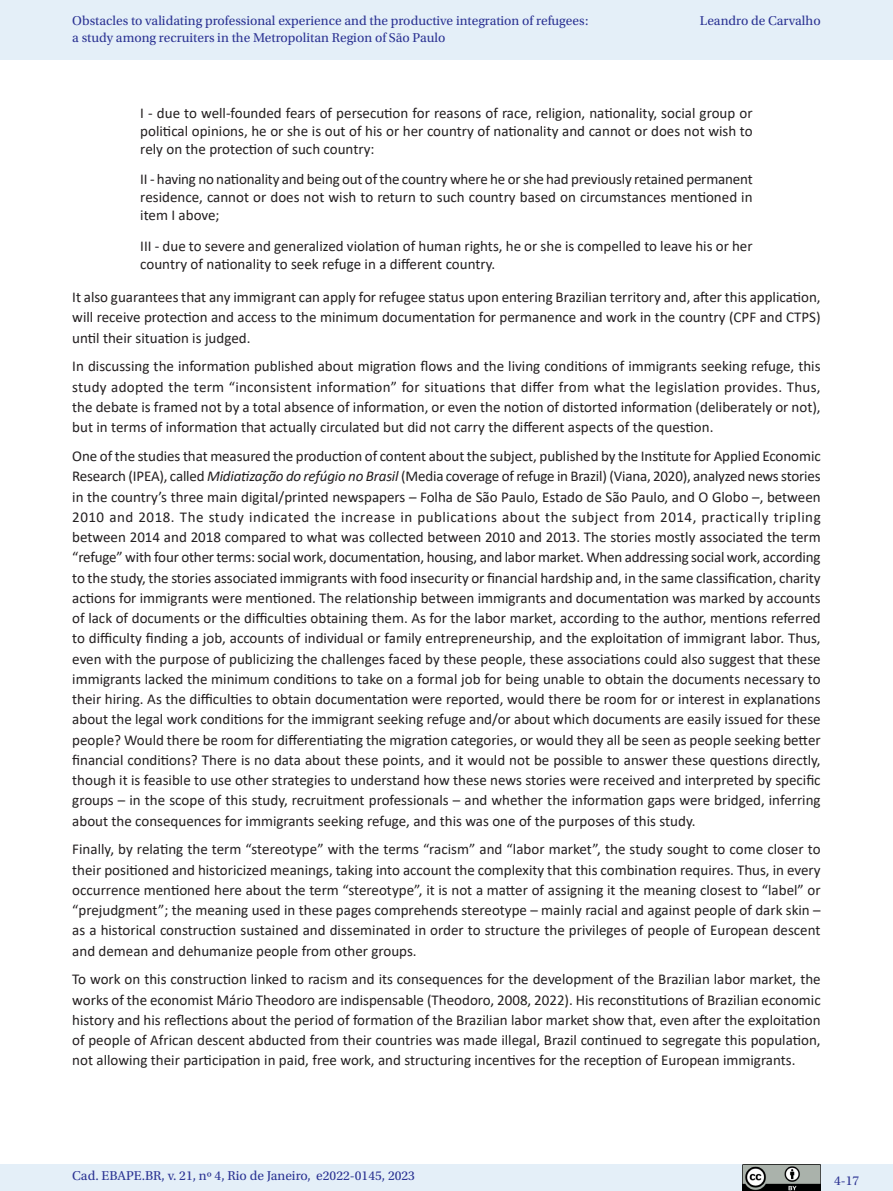
<style>
.page{position:relative;width:893px;height:1191px;background:#fff}
.page>*{position:absolute;margin:0;border:0;box-sizing:border-box;transform-origin:0 0}
._06_0_texto{font:15px/20.2px "Calibri";color:#231f20;text-align:justify}
._06_2_citação{font:15px/18px "Calibri";color:#231f20;text-align:justify}
.t1{font:13.5px/16.5px "Utopia Std";color:#2b3393}
.s1{font-style:italic}
</style>
<div class="page">
<div style="left:0;top:0;width:893px;height:60px;background:#e4eff8"></div>
<div style="left:0;top:1164px;width:893px;height:27px;background:#e4eff8"></div>
<img style="left:743px;top:1164px;width:78px;height:27px">
<p class="t1" style="left:72px;top:13px;width:518px">Obstacles to validating professional experience and the productive integration of refugees: a study among recruiters in the Metropolitan Region of São Paulo</p>
<p class="t1" style="left:700px;top:13px;width:122px">Leandro de Carvalho</p>
<p class="_06_2_citação" style="left:140px;top:103px;width:614px">I - due to well-founded fears of persecution for reasons of race, religion, nationality, social group or political opinions, he or she is out of his or her country of nationality and cannot or does not wish to rely on the protection of such country:</p>
<p class="_06_2_citação" style="left:140px;top:170px;width:614px">II - having no nationality and being out of the country where he or she had previously retained permanent residence, cannot or does not wish to return to such country based on circumstances mentioned in item I above;</p>
<p class="_06_2_citação" style="left:140px;top:237px;width:614px">III - due to severe and generalized violation of human rights, he or she is compelled to leave his or her country of nationality to seek refuge in a different country.</p>
<p class="_06_0_texto" style="left:72px;top:287px;width:750px">It also guarantees that any immigrant can apply for refugee status upon entering Brazilian territory and, after this application, will receive protection and access to the minimum documentation for permanence and work in the country (CPF and CTPS) until their situation is judged.</p>
<p class="_06_0_texto" style="left:72px;top:356px;width:750px">In discussing the information published about migration flows and the living conditions of immigrants seeking refuge, this study adopted the term “inconsistent information” for situations that differ from what the legislation provides. Thus, the debate is framed not by a total absence of information, or even the notion of distorted information (deliberately or not), but in terms of information that actually circulated but did not carry the different aspects of the question.</p>
<p class="_06_0_texto" style="left:72px;top:445px;width:750px">One of the studies that measured the production of content about the subject, published by the Institute for Applied Economic Research (IPEA), called <span class="s1">Midiatização do refúgio no Brasil</span> (Media coverage of refuge in Brazil) (Viana, 2020), analyzed news stories in the country’s three main digital/printed newspapers – Folha de São Paulo, Estado de São Paulo, and O Globo –, between 2010 and 2018. The study indicated the increase in publications about the subject from 2014, practically tripling between 2014 and 2018 compared to what was collected between 2010 and 2013. The stories mostly associated the term “refuge” with four other terms: social work, documentation, housing, and labor market. When addressing social work, according to the study, the stories associated immigrants with food insecurity or financial hardship and, in the same classification, charity actions for immigrants were mentioned. The relationship between immigrants and documentation was marked by accounts of lack of documents or the difficulties obtaining them. As for the labor market, according to the author, mentions referred to difficulty finding a job, accounts of individual or family entrepreneurship, and the exploitation of immigrant labor. Thus, even with the purpose of publicizing the challenges faced by these people, these associations could also suggest that these immigrants lacked the minimum conditions to take on a formal job for being unable to obtain the documents necessary to their hiring. As the difficulties to obtain documentation were reported, would there be room for or interest in explanations about the legal work conditions for the immigrant seeking refuge and/or about which documents are easily issued for these people? Would there be room for differentiating the migration categories, or would they all be seen as people seeking better financial conditions? There is no data about these points, and it would not be possible to answer these questions directly, though it is feasible to use other strategies to understand how these news stories were received and interpreted by specific groups – in the scope of this study, recruitment professionals – and whether the information gaps were bridged, inferring about the consequences for immigrants seeking refuge, and this was one of the purposes of this study.</p>
<p class="_06_0_texto" style="left:72px;top:839px;width:750px">Finally, by relating the term “stereotype” with the terms “racism” and “labor market”, the study sought to come closer to their positioned and historicized meanings, taking into account the complexity that this combination requires. Thus, in every occurrence mentioned here about the term “stereotype”, it is not a matter of assigning it the meaning closest to “label” or “prejudgment”; the meaning used in these pages comprehends stereotype – mainly racial and against people of dark skin – as a historical construction sustained and disseminated in order to structure the privileges of people of European descent and demean and dehumanize people from other groups.</p>
<p class="_06_0_texto" style="left:72px;top:969px;width:750px">To work on this construction linked to racism and its consequences for the development of the Brazilian labor market, the works of the economist Mário Theodoro are indispensable (Theodoro, 2008, 2022). His reconstitutions of Brazilian economic history and his reflections about the period of formation of the Brazilian labor market show that, even after the exploitation of people of African descent abducted from their countries was made illegal, Brazil continued to segregate this population, not allowing their participation in paid, free work, and structuring incentives for the reception of European immigrants.</p>
<p class="t1" style="left:72px;top:1167px;width:344px">Cad. EBAPE.BR, v. 21, nº 4, Rio de Janeiro, e2022-0145, 2023</p>
<p class="t1" style="left:834px;top:1172px;width:27px">4-17</p>
</div>
